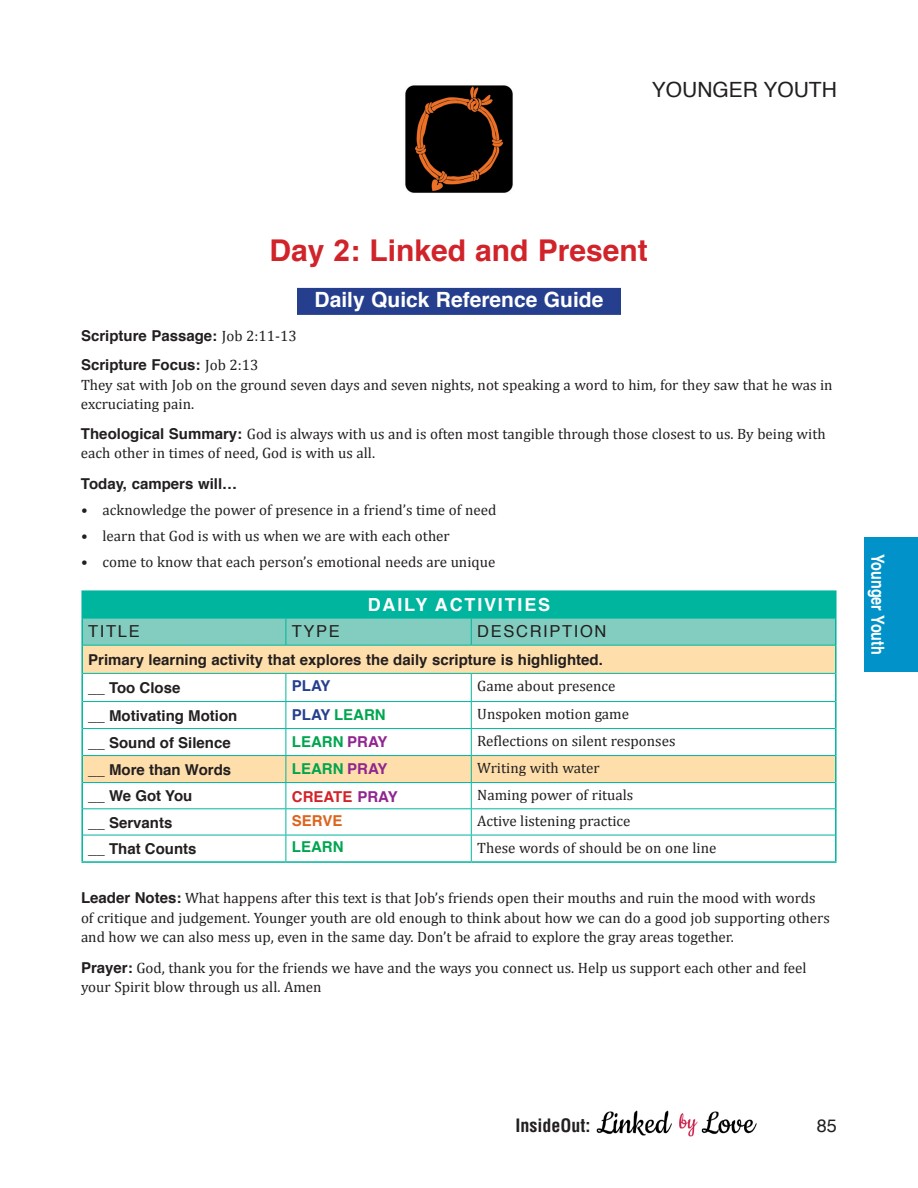
<style>
.page{position:relative;width:918px;height:1188px;background:#fff}
.page>*{position:absolute;margin:0;border:0;box-sizing:border-box;transform-origin:0 0}
.t1{font:700 30px "Helvetica";color:#d1232a}
.t2{font:700 21px "Helvetica";color:#fff}
.t3{font:21px "Helvetica";color:#231f20}
.t4{font:700 18px "Helvetica";letter-spacing:.1em;color:#fff}
.t5{font:700 18px "Helvetica";color:#fff;scale:.8 1}
.t6{font:700 condensed 18px "Helvetica";color:#231f20}
.t7{font:18px "Helvetica";color:#231f20}
.t8{font:16.5px "Helvetica";letter-spacing:.1em;color:#231f20}
.t9{font:15px/19.5px "Cambria";color:#231f20}
.t10{font:700 15px/28.2px "Helvetica";color:#231f20}
.t11{font:700 15px "Helvetica";color:#00a54f}
.t12{font:700 15px "Helvetica";color:#d1232a}
.t13{font:700 15px "Helvetica";color:#dc641c}
.t14{font:700 15px "Helvetica";color:#253f8e}
.s1{font-family:"Arial"}
.s2{font-family:"Cambria";font-weight:400}
.s3{font-family:"Helvetica";font-weight:700}
.s4{color:#253f8e}
.s5{color:#90268f}
</style>
<div class="page">
<div style="left:864px;top:537px;width:54px;height:135px;background:#0092c8"></div>
<img style="left:596px;top:1110px;width:161px;height:27px">
<div style="left:297px;top:288px;width:324px;height:27px;background:#253f8e"></div>
<div style="left:82px;top:591px;width:754px;height:27px;background:#00b59d"></div>
<div style="left:83px;top:646px;width:752px;height:27px;background:#fedfab"></div>
<hr style="left:81px;top:590px;width:205px;height:2px;background:#00b59d">
<hr style="left:81px;top:592px;width:2px;height:26px;background:#00b59d">
<hr style="left:286px;top:590px;width:185px;height:2px;background:#00b59d">
<hr style="left:471px;top:590px;width:366px;height:2px;background:#00b59d">
<hr style="left:835px;top:592px;width:2px;height:26px;background:#00b59d">
<hr style="left:81px;top:618px;width:2px;height:27px;background:#00b59d">
<hr style="left:835px;top:618px;width:2px;height:27px;background:#00b59d">
<svg style="left:82px;top:618px;width:754px;height:27px;background:#7cccbd"></svg>
<hr style="left:83px;top:645px;width:203px;height:1px;background:#00b59d">
<hr style="left:286px;top:645px;width:185px;height:1px;background:#00b59d">
<hr style="left:471px;top:645px;width:364px;height:1px;background:#00b59d">
<hr style="left:83px;top:673px;width:203px;height:1px;background:#00b59d">
<hr style="left:286px;top:673px;width:185px;height:1px;background:#00b59d">
<hr style="left:471px;top:673px;width:364px;height:1px;background:#00b59d">
<svg style="left:83px;top:674px;width:752px;height:187px"></svg>
<hr style="left:81px;top:645px;width:2px;height:28px;background:#00b59d">
<hr style="left:835px;top:645px;width:2px;height:28px;background:#00b59d">
<hr style="left:81px;top:673px;width:2px;height:29px;background:#00b59d">
<hr style="left:835px;top:673px;width:2px;height:29px;background:#00b59d">
<hr style="left:81px;top:702px;width:2px;height:27px;background:#00b59d">
<hr style="left:835px;top:702px;width:2px;height:27px;background:#00b59d">
<hr style="left:81px;top:729px;width:2px;height:27px;background:#00b59d">
<hr style="left:835px;top:729px;width:2px;height:27px;background:#00b59d">
<hr style="left:81px;top:756px;width:2px;height:27px;background:#00b59d">
<hr style="left:835px;top:756px;width:2px;height:27px;background:#00b59d">
<hr style="left:81px;top:783px;width:2px;height:26px;background:#00b59d">
<hr style="left:835px;top:783px;width:2px;height:26px;background:#00b59d">
<hr style="left:81px;top:809px;width:2px;height:26px;background:#00b59d">
<hr style="left:835px;top:809px;width:2px;height:26px;background:#00b59d">
<hr style="left:81px;top:835px;width:2px;height:26px;background:#00b59d">
<hr style="left:835px;top:835px;width:2px;height:26px;background:#00b59d">
<hr style="left:81px;top:861px;width:205px;height:2px;background:#00b59d">
<hr style="left:286px;top:861px;width:185px;height:2px;background:#00b59d">
<hr style="left:471px;top:861px;width:366px;height:2px;background:#00b59d">
<img style="left:405px;top:85px;width:108px;height:108px">
<h2 class="t3" style="left:652px;top:73px;width:187px">YOUNGER YOUTH</h2>
<h1 class="t1" style="left:269px;top:226px;width:380px">Day <span class="s1">2</span>: Linked and Present</h1>
<h2 class="t2" style="left:315px;top:283px;width:290px">Daily Quick Reference Guide</h2>
<p class="t10" style="left:81px;top:321px;width:217px;line-height:29.5px">Scripture Passage: <span class="s2">Job 2:11-13<br></span>Scripture Focus: <span class="s2">Job 2:13</span></p>
<p class="t9" style="left:81px;top:375px;width:753px">They sat with Job on the ground seven days and seven nights, not speaking a word to him, for they saw that he was in excruciating pain.</p>
<p class="t9" style="left:81px;top:424px;width:746px"><span class="s3">Theological Summary:</span> God is always with us and is often most tangible through those closest to us. By being with each other in times of need, God is with us all.</p>
<p class="t10" style="left:81px;top:470px;width:158px">Today, campers will…</p>
<p class="t9" style="left:81px;top:500px;width:417px">• acknowledge the power of presence in a friend’s time of need</p>
<p class="t9" style="left:81px;top:526px;width:370px">• learn that God is with us when we are with each other</p>
<p class="t9" style="left:81px;top:552px;width:416px">• come to know that each person’s emotional needs are unique</p>
<p class="t4" style="left:368px;top:590px;width:184px">DAILY ACTIVITIES</p>
<p class="t8" style="left:88px;top:618px;width:53px">TITLE</p>
<p class="t8" style="left:292px;top:618px;width:50px">TYPE</p>
<p class="t8" style="left:477px;top:618px;width:131px">DESCRIPTION</p>
<p class="t10" style="left:88px;top:646px;width:516px">Primary learning activity that explores the daily scripture is highlighted. __ Too Close</p>
<p class="t14" style="left:292px;top:673px;width:40px">PLAY</p>
<p class="t9" style="left:477px;top:676px;width:140px">Game about presence</p>
<p class="t10" style="left:88px;top:702px;width:151px">__ Motivating Motion</p>
<p class="t11" style="left:292px;top:703px;width:95px"><span class="s4">PLAY</span> LEARN</p>
<p class="t9" style="left:477px;top:704px;width:153px">Unspoken motion game</p>
<p class="t10" style="left:88px;top:728px;width:144px">__ Sound of Silence</p>
<p class="t11" style="left:292px;top:730px;width:97px">LEARN <span class="s5">PRAY</span></p>
<p class="t9" style="left:477px;top:731px;width:200px">Reflections on silent responses</p>
<p class="t10" style="left:88px;top:755px;width:145px">__ More than Words</p>
<p class="t11" style="left:292px;top:757px;width:97px">LEARN <span class="s5">PRAY</span></p>
<p class="t9" style="left:477px;top:758px;width:124px">Writing with water</p>
<p class="t10" style="left:88px;top:782px;width:106px">__ We Got You</p>
<p class="t12" style="left:292px;top:785px;width:107px">CREATE <span class="s5">PRAY</span></p>
<p class="t9" style="left:477px;top:785px;width:158px">Naming power of rituals</p>
<p class="t10" style="left:88px;top:808px;width:86px">__ Servants</p>
<p class="t13" style="left:292px;top:809px;width:52px">SERVE</p>
<p class="t9" style="left:477px;top:812px;width:155px">Active listening practice</p>
<p class="t10" style="left:88px;top:835px;width:110px">__ That Counts</p>
<p class="t11" style="left:292px;top:835px;width:53px">LEARN</p>
<p class="t9" style="left:477px;top:838px;width:241px">These words of should be on one line</p>
<p class="t9" style="left:81px;top:888px;width:750px"><span class="s3">Leader Notes:</span> What happens after this text is that Job’s friends open their mouths and ruin the mood with words of critique and judgement. Younger youth are old enough to think about how we can do a good job supporting others and how we can also mess up, even in the same day. Don’t be afraid to explore the gray areas together.</p>
<p class="t9" style="left:81px;top:958px;width:727px"><span class="s3">Prayer:</span> God, thank you for the friends we have and the ways you connect us. Help us support each other and feel your Spirit blow through us all. Amen</p>
<p class="t5" style="left:892px;top:554px;width:128px;rotate:90deg">Younger Youth</p>
<p class="t6" style="left:515px;top:1115px;width:77px">InsideOut:</p>
<p class="t7" style="left:817px;top:1112px;width:22px">85</p>
</div>
